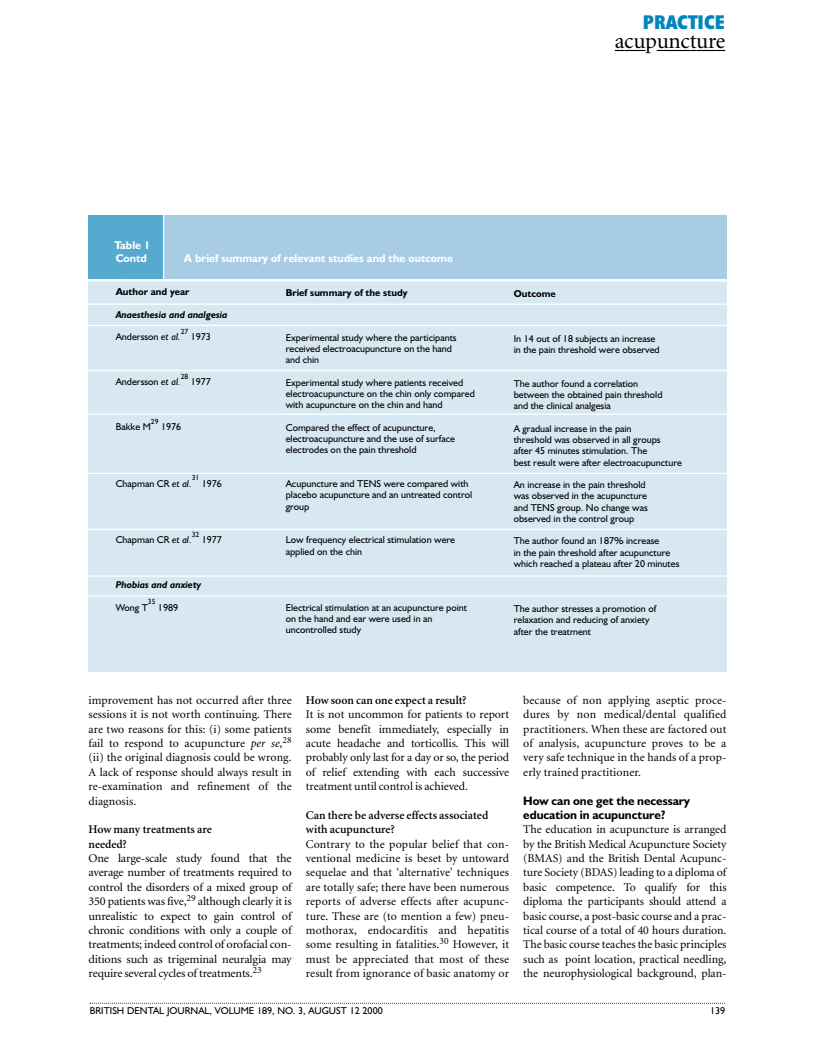
<style>
.page{position:relative;width:814px;height:1052px;background:#fff}
.page>*{position:absolute;margin:0;border:0;box-sizing:border-box;transform-origin:0 0}
.t1{font:22.5px "Minion";letter-spacing:-.015em;color:#000}
.t2{font:700 condensed 20px "Humanist 521 BT Xtra";color:#0086bd}
.t3{font:700 12.25px/14.4px "Humanist 521 BT";letter-spacing:-.005em;color:#000}
.t4{font:11.88px/14.4px "Minion";letter-spacing:-.005em;color:#000;text-align:justify}
.t5{font:600 11.88px/14.4px "Minion";color:#000}
.t6{font:700 11.25px "Humanist 521 BT";color:#fff}
.t7{font:10px/11.2px "Humanist 521 BT";color:#000}
.t8{font:700 10px "Humanist 521 BT";color:#000}
.t9{font:italic 700 10px "Humanist 521 BT";color:#000}
.t10{font:7.5px "Humanist 521 BT";color:#000}
.s1{font-style:italic}
</style>
<div class="page">
<svg style="left:90px;top:1002px;width:635px;height:1px"></svg>
<svg style="left:615px;top:50px;width:30px;height:1px"></svg>
<hr style="left:657px;top:50px;width:33px;height:1px;background:#000">
<svg style="left:690px;top:50px;width:35px;height:1px"></svg>
<div style="left:89px;top:215px;width:637px;height:456px;background:#d7e8f3"></div>
<div style="left:124px;top:215px;width:602px;height:66px;background:#a9cce5"></div>
<hr style="left:89px;top:279px;width:637px;height:2px;background:#fff">
<div style="left:89px;top:215px;width:74px;height:64px;background:#56a9cf"></div>
<hr style="left:163px;top:215px;width:1px;height:66px;background:#fff">
<hr style="left:89px;top:303px;width:637px;height:2px;background:#fff">
<hr style="left:89px;top:413px;width:637px;height:2px;background:#fff">
<hr style="left:89px;top:370px;width:637px;height:1px;background:#fff">
<hr style="left:89px;top:325px;width:637px;height:1px;background:#fff">
<hr style="left:89px;top:472px;width:637px;height:2px;background:#fff">
<hr style="left:89px;top:528px;width:637px;height:2px;background:#fff">
<hr style="left:89px;top:575px;width:637px;height:1px;background:#fff">
<hr style="left:89px;top:595px;width:637px;height:1px;background:#fff">
<h2 class="t2" style="left:643px;top:16px;width:84px">PRACTICE</h2>
<h1 class="t1" style="left:615px;top:32px;width:112px">acupuncture</h1>
<p class="t6" style="left:115px;top:241px;width:37px">Table 1</p>
<p class="t6" style="left:116px;top:254px;width:33px">Contd</p>
<p class="t6" style="left:184px;top:254px;width:271px">A brief summary of relevant studies and the outcome</p>
<p class="t8" style="left:116px;top:288px;width:75px">Author and year</p>
<p class="t9" style="left:116px;top:311px;width:113px">Anaesthesia and analgesia</p>
<p class="t7" style="left:116px;top:332px;width:67px">Andersson <span class="s1">et al.</span></p>
<p class="t8" style="left:286px;top:289px;width:123px">Brief summary of the study</p>
<p class="t7" style="left:286px;top:333px;width:172px">Experimental study where the participants received electroacupuncture on the hand and chin</p>
<p class="t7" style="left:286px;top:378px;width:191px">Experimental study where patients received electroacupuncture on the chin only compared with acupuncture on the chin and hand</p>
<p class="t7" style="left:286px;top:423px;width:171px">Compared the effect of acupuncture, electroacupuncture and the use of surface electrodes on the pain threshold</p>
<p class="t7" style="left:286px;top:479px;width:188px">Acupuncture and TENS were compared with placebo acupuncture and an untreated control group</p>
<p class="t7" style="left:286px;top:535px;width:171px">Low frequency electrical stimulation were applied on the chin</p>
<p class="t10" style="left:181px;top:329px;width:9px">27</p>
<p class="t7" style="left:191px;top:332px;width:22px">1973</p>
<p class="t10" style="left:181px;top:374px;width:9px">28</p>
<p class="t7" style="left:191px;top:377px;width:22px">1977</p>
<p class="t7" style="left:116px;top:377px;width:67px">Andersson <span class="s1">et al.</span></p>
<p class="t10" style="left:151px;top:419px;width:9px">29</p>
<p class="t7" style="left:161px;top:422px;width:22px">1976</p>
<p class="t7" style="left:116px;top:422px;width:37px">Bakke M</p>
<p class="t10" style="left:192px;top:475px;width:9px">31</p>
<p class="t7" style="left:202px;top:478px;width:22px">1976</p>
<p class="t7" style="left:116px;top:478px;width:77px">Chapman CR <span class="s1">et al.</span></p>
<p class="t10" style="left:192px;top:531px;width:9px">32</p>
<p class="t7" style="left:202px;top:535px;width:22px">1977</p>
<p class="t7" style="left:116px;top:535px;width:77px">Chapman CR <span class="s1">et al.</span></p>
<p class="t9" style="left:116px;top:581px;width:87px">Phobias and anxiety</p>
<p class="t7" style="left:116px;top:602px;width:34px">Wong T</p>
<p class="t10" style="left:148px;top:599px;width:9px">35</p>
<p class="t7" style="left:158px;top:602px;width:22px">1989</p>
<p class="t7" style="left:286px;top:603px;width:183px">Electrical stimulation at an acupuncture point on the hand and ear were used in an uncontrolled study</p>
<p class="t8" style="left:514px;top:290px;width:44px">Outcome</p>
<p class="t7" style="left:514px;top:334px;width:148px">In 14 out of 18 subjects an increase in the pain threshold were observed</p>
<p class="t7" style="left:514px;top:379px;width:150px">The author found a correlation between the obtained pain threshold and the clinical analgesia</p>
<p class="t7" style="left:514px;top:424px;width:170px">A gradual increase in the pain<br>threshold was observed in all groups<br>after 45 minutes stimulation. The<br>best result were after electroacupuncture</p>
<p class="t7" style="left:514px;top:480px;width:136px">An increase in the pain threshold was observed in the acupuncture and TENS group. No change was observed in the control group</p>
<p class="t7" style="left:514px;top:536px;width:167px">The author found an 187% increase<br>in the pain threshold after acupuncture which reached a plateau after 20 minutes</p>
<p class="t7" style="left:514px;top:604px;width:144px">The author stresses a promotion of relaxation and reducing of anxiety after the treatment</p>
<p class="t4" style="left:88px;top:693px;width:205px">improvement has not occurred after three sessions it is not worth continuing. There are two reasons for this: (i) some patients fail to respond to acupuncture <span class="s1">per se</span>,<sup>28 </sup>(ii) the original diagnosis could be wrong.<br>A lack of response should always result in re-examination and refinement of the diagnosis.</p>
<p class="t5" style="left:88px;top:823px;width:125px">How many treatments are needed?</p>
<p class="t4" style="left:88px;top:852px;width:205px">One large-scale study found that the average number of treatments required to control the disorders of a mixed group of 350 patients was five,<sup>29</sup> although clearly it is unrealistic to expect to gain control of chronic conditions with only a couple of treatments; indeed control of orofacial con&shy;ditions such as trigeminal neuralgia may require several cycles of treatments.<sup>23</sup></p>
<p class="t5" style="left:306px;top:693px;width:162px">How soon can one expect a result?</p>
<p class="t4" style="left:306px;top:708px;width:205px">It is not uncommon for patients to report some benefit immediately, especially in acute headache and torticollis. This will probably only last for a day or so, the period of relief extending with each successive treatment until control is achieved.</p>
<p class="t5" style="left:306px;top:808px;width:184px">Can there be adverse effects associated with acupuncture?</p>
<p class="t4" style="left:306px;top:837px;width:205px">Contrary to the popular belief that con&shy;ventional medicine is beset by untoward sequelae and that ‘alternative’ techniques are totally safe; there have been numerous reports of adverse effects after acupunc&shy;ture. These are (to mention a few) pneu&shy;mothorax, endocarditis and hepatitis some resulting in fatalities.<sup>30</sup> However, it must be appreciated that most of these result from ignorance of basic anatomy or</p>
<p class="t4" style="left:523px;top:693px;width:205px">because of non applying aseptic proce&shy;dures by non medical/dental qualified practitioners. When these are factored out of analysis, acupuncture proves to be a very safe technique in the hands of a prop&shy;erly trained practitioner.</p>
<p class="t3" style="left:523px;top:794px;width:168px">How can one get the necessary education in acupuncture?</p>
<p class="t4" style="left:523px;top:823px;width:205px">The education in acupuncture is arranged by the British Medical Acupuncture Society (BMAS) and the British Dental Acupunc&shy;ture Society (BDAS) leading to a diploma of basic competence. To qualify for this diploma the participants should attend a basic course, a post-basic course and a prac&shy;tical course of a total of 40 hours duration.<br>The basic course teaches the basic principles such as point location, practical needling, the neurophysiological background, plan-</p>
<p class="t7" style="left:90px;top:1006px;width:294px">BRITISH DENTAL JOURNAL, VOLUME 189, NO. 3, AUGUST 12 2000</p>
<p class="t7" style="left:710px;top:1006px;width:17px">139</p>
</div>
